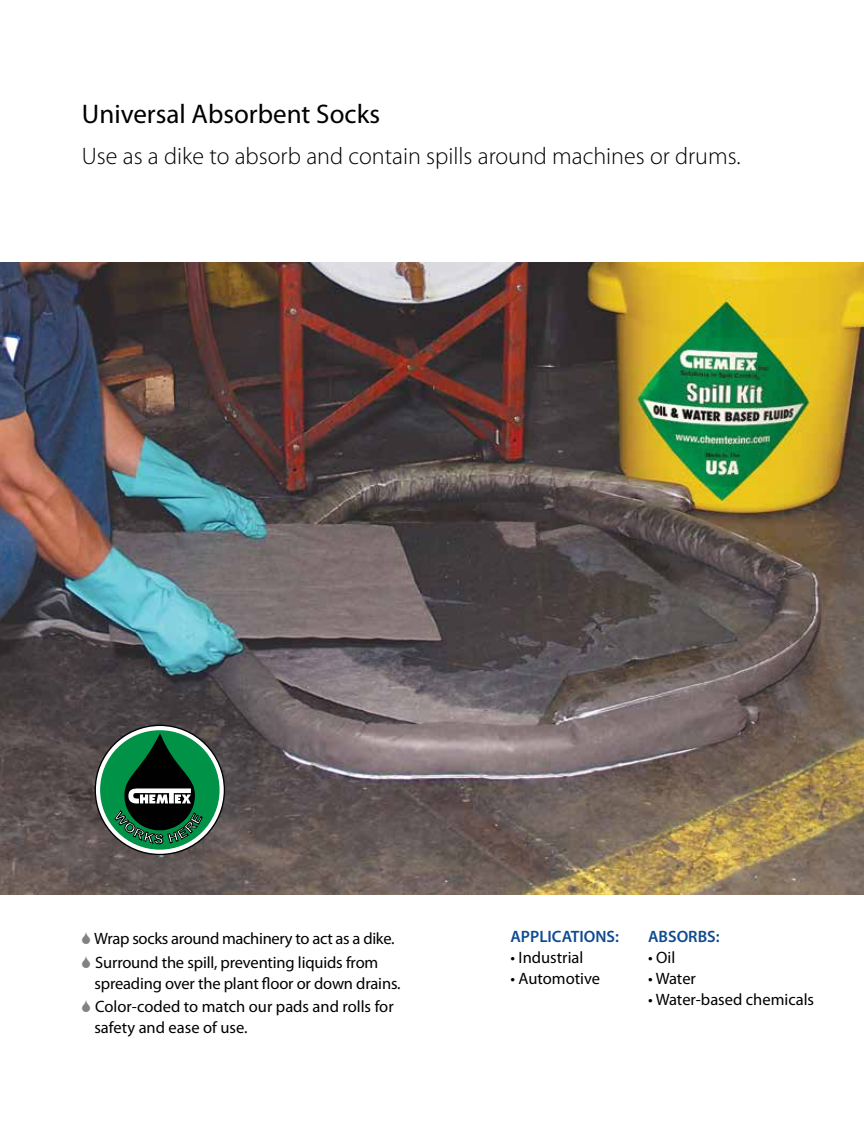
<style>
.page{position:relative;width:864px;height:1134px;background:#fff}
.page>*{position:absolute;margin:0;border:0;box-sizing:border-box;transform-origin:0 0}
.t1{font:27px "Myriad Pro";color:#000}
.t2{font:300 24px "Myriad Pro";color:#000}
.t3{font:16.5px/23.7px "Myriad Pro";letter-spacing:-.01em;color:#000}
.t4{font:600 16.5px "Myriad Pro";color:#0f4b90}
</style>
<div class="page">
<img style="left:0;top:262px;width:864px;height:632px">
<svg style="left:95px;top:725px;width:129px;height:130px"></svg>
<div style="left:100px;top:730px;width:120px;height:120px;background:#009247;border-radius:50%"></div>
<svg style="left:113px;top:733px;width:91px;height:114px"></svg>
<h1 class="t1" style="left:82px;top:99px;width:300px">Universal Absorbent Socks</h1>
<h2 class="t2" style="left:82px;top:142px;width:658px">Use as a dike to absorb and contain spills around machines or drums.</h2>
<p class="t3" style="left:94px;top:927px;width:302px">Wrap socks around machinery to act as a dike.<br>Surround the spill, preventing liquids from</p>
<p class="t3" style="left:94px;top:972px;width:308px">spreading over the plant floor or down drains.<br>Color-coded to match our pads and rolls for</p>
<p class="t3" style="left:94px;top:1016px;width:155px">safety and ease of use.</p>
<p class="t4" style="left:510px;top:928px;width:110px">APPLICATIONS:</p>
<p class="t3" style="left:510px;top:946px;width:74px">• Industrial</p>
<p class="t3" style="left:510px;top:967px;width:91px">• Automotive</p>
<p class="t4" style="left:648px;top:928px;width:73px">ABSORBS:</p>
<p class="t3" style="left:648px;top:946px;width:29px">• Oil</p>
<p class="t3" style="left:648px;top:967px;width:49px">• Water</p>
<p class="t3" style="left:648px;top:988px;width:168px">• Water-based chemicals</p>
</div>
